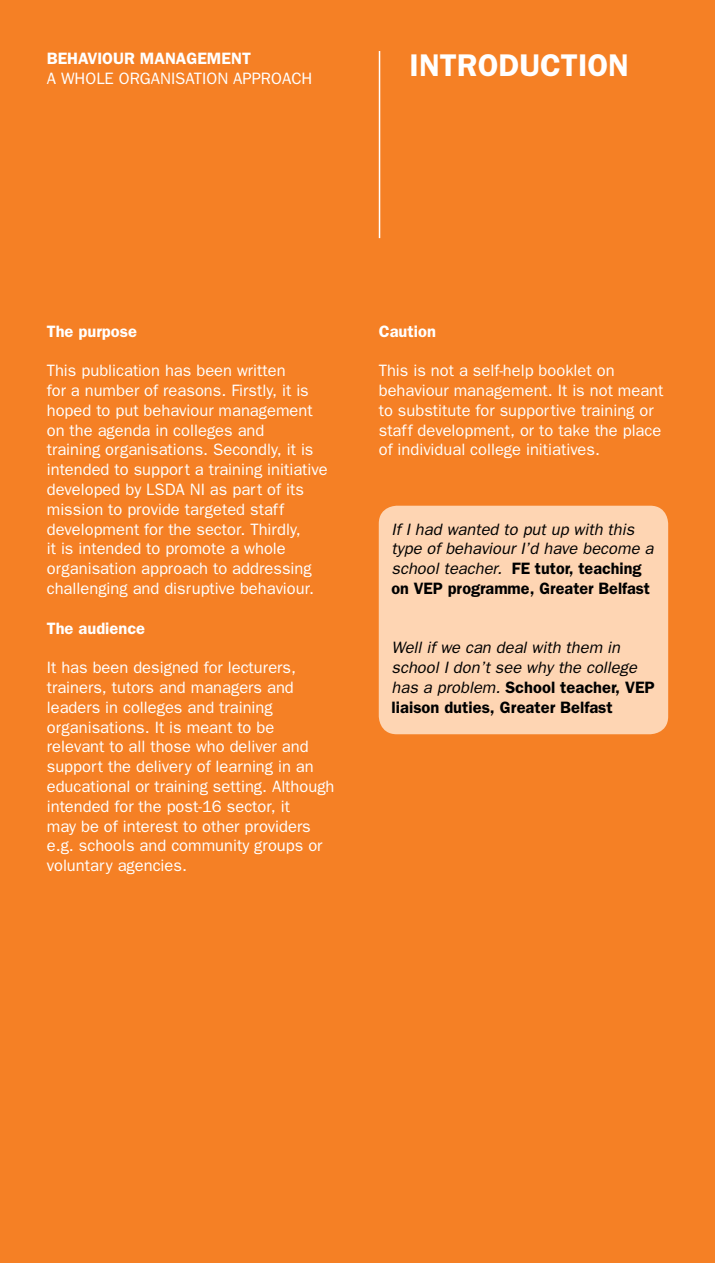
<style>
.page{position:relative;width:715px;height:1263px;background:#fff}
.page>*{position:absolute;margin:0;border:0;box-sizing:border-box;transform-origin:0 0}
.t1{font:600 31.5px "Franklin Gothic";color:#fff}
.t2{font:16.5px/19.8px "Franklin Gothic";color:#fff}
.t3{font:italic 16.5px/19.8px "Franklin Gothic";color:#000}
.t4{font:600 16.5px "Franklin Gothic";color:#fff}
.s1{font-weight:600;font-style:normal}
</style>
<div class="page">
<div style="left:0;top:0;width:714px;height:1263px;background:#f58025"></div>
<hr style="left:378px;top:51px;width:2px;height:187px;background:#fff">
<div style="left:378px;top:506px;width:290px;height:228px;background:#fed5b3;border-radius:18px"></div>
<p class="t4" style="left:47px;top:49px;width:61px">Behaviour</p>
<p class="t4" style="left:140px;top:49px;width:27px">Mana</p>
<p class="t4" style="left:186px;top:49px;width:23px">gement</p>
<p class="t2" style="left:47px;top:68px;width:39px">A Whole</p>
<p class="t2" style="left:119px;top:68px;width:21px">Organisation</p>
<p class="t2" style="left:233px;top:68px;width:20px">Approach</p>
<h1 class="t1" style="left:409px;top:47px;width:221px">INTRODUCTION</h1>
<p class="t4" style="left:47px;top:321px;width:92px">The purpose</p>
<p class="t2" style="left:47px;top:360px;width:282px">This publication has been written<br>for a number of reasons. Firstly, it is hoped to put behaviour management on the agenda in colleges and<br>training organisations. Secondly, it is intended to support a training initiative developed by LSDA NI as part of its mission to provide targeted staff development for the sector. Thirdly,<br>it is intended to promote a whole organisation approach to addressing challenging and disruptive behaviour.</p>
<p class="t4" style="left:47px;top:618px;width:100px">The audience</p>
<p class="t2" style="left:47px;top:657px;width:289px">It has been designed for lecturers, trainers, tutors and managers and leaders in colleges and training organisations. It is meant to be relevant to all those who deliver and support the delivery of learning in an educational or training setting. Although intended for the post-16 sector, it<br>may be of interest to other providers e.g. schools and community groups or voluntary agencies.</p>
<p class="t4" style="left:378px;top:321px;width:59px">Caution</p>
<p class="t2" style="left:378px;top:360px;width:286px">This is not a self-help booklet on behaviour management. It is not meant to substitute for supportive training or staff development, or to take the place of individual college initiatives.</p>
<p class="t3" style="left:391px;top:519px;width:263px">If I had wanted to put up with this type of behaviour I’d have become a school teacher. <span class="s1">FE tutor, teaching on VEP programme, Greater Belfast</span></p>
<p class="t3" style="left:391px;top:637px;width:265px">Well if we can deal with them in school I don’t see why the college has a problem. <span class="s1">School teacher, VEP liaison duties, Greater Belfast</span></p>
</div>
